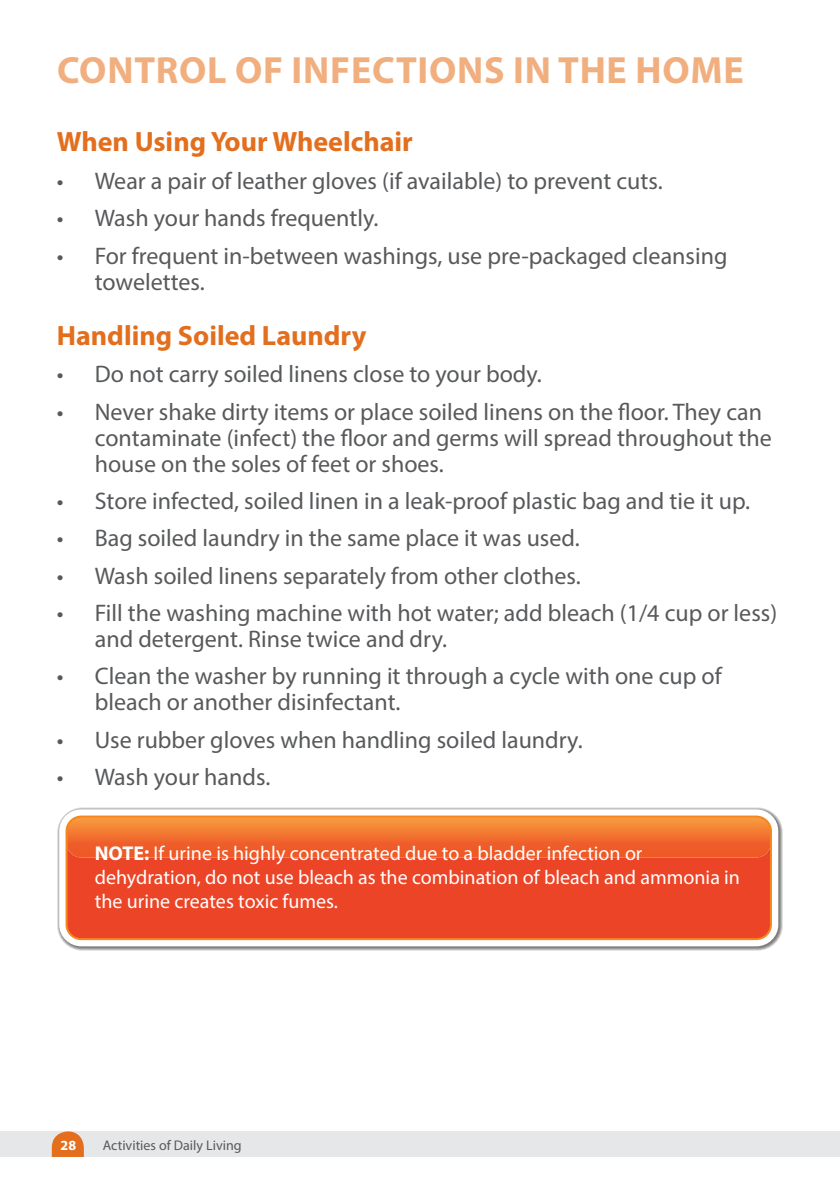
<style>
.page{position:relative;width:840px;height:1191px;background:#fff}
.page>*{position:absolute;margin:0;border:0;box-sizing:border-box;transform-origin:0 0}
.t1{font:700 38px "Myriad Pro";letter-spacing:.02em;color:#f1af7f}
.t2{font:700 28px "Myriad Pro";color:#e36f1e}
.t3{font:24px/26px "Myriad Pro";color:#58595b}
.t4{font:20px/24px "Myriad Pro";color:#fff}
.t5{font:700 20px "Myriad Pro";color:#fff}
.t6{font:14px "Myriad Pro";color:#58595b}
.t7{font:700 14px "Myriad Pro";color:#fff}
.s1{font-weight:700}
</style>
<div class="page">
<div style="left:0;top:1131px;width:839px;height:26px;background:#e6e7e8"></div>
<svg style="left:52px;top:1131px;width:32px;height:26px"></svg>
<svg style="left:65px;top:815px;width:706px;height:125px;background:#ee562b"></svg>
<h1 class="t1" style="left:57px;top:45px;width:687px">Control of infectionS in the home</h1>
<p class="t2" style="left:57px;top:124px;width:357px">When Using Your Wheelchair</p>
<p class="t3" style="left:57px;top:167px;width:607px">• Wear a pair of leather gloves (if available) to prevent cuts.</p>
<p class="t3" style="left:57px;top:205px;width:323px">• Wash your hands frequently.</p>
<p class="t3" style="left:95px;top:242px;width:633px;text-indent:-38px">• For frequent in-between washings, use pre-packaged cleansing towelettes.</p>
<p class="t2" style="left:57px;top:317px;width:311px">Handling Soiled Laundry</p>
<p class="t3" style="left:57px;top:361px;width:486px">• Do not carry soiled linens close to your body.</p>
<p class="t3" style="left:95px;top:398px;width:678px;text-indent:-38px">• Never shake dirty items or place soiled linens on the floor. They can contaminate (infect) the floor and germs will spread throughout the house on the soles of feet or shoes.</p>
<p class="t3" style="left:57px;top:487px;width:694px">• Store infected, soiled linen in a leak-proof plastic bag and tie it up.</p>
<p class="t3" style="left:57px;top:525px;width:524px">• Bag soiled laundry in the same place it was used.</p>
<p class="t3" style="left:57px;top:562px;width:525px">• Wash soiled linens separately from other clothes.</p>
<p class="t3" style="left:95px;top:599px;width:683px;text-indent:-38px">• Fill the washing machine with hot water; add bleach (1/4 cup or less) and detergent. Rinse twice and dry.</p>
<p class="t3" style="left:95px;top:663px;width:628px;text-indent:-38px">• Clean the washer by running it through a cycle with one cup of bleach or another disinfectant.</p>
<p class="t3" style="left:57px;top:726px;width:527px">• Use rubber gloves when handling soiled laundry.</p>
<p class="t3" style="left:57px;top:763px;width:215px">• Wash your hands.</p>
<p class="t4" style="left:95px;top:841px;width:646px;text-indent:49px"><span class="s1">:</span> If urine is highly concentrated due to a bladder infection or dehydration, do not use bleach as the combination of bleach and ammonia in the urine creates toxic fumes.</p>
<p class="t5" style="left:95px;top:840px;width:13px">NOTE</p>
<p class="t7" style="left:61px;top:1136px;width:17px">28</p>
<p class="t6" style="left:103px;top:1137px;width:140px">Activities of Daily Living</p>
</div>
